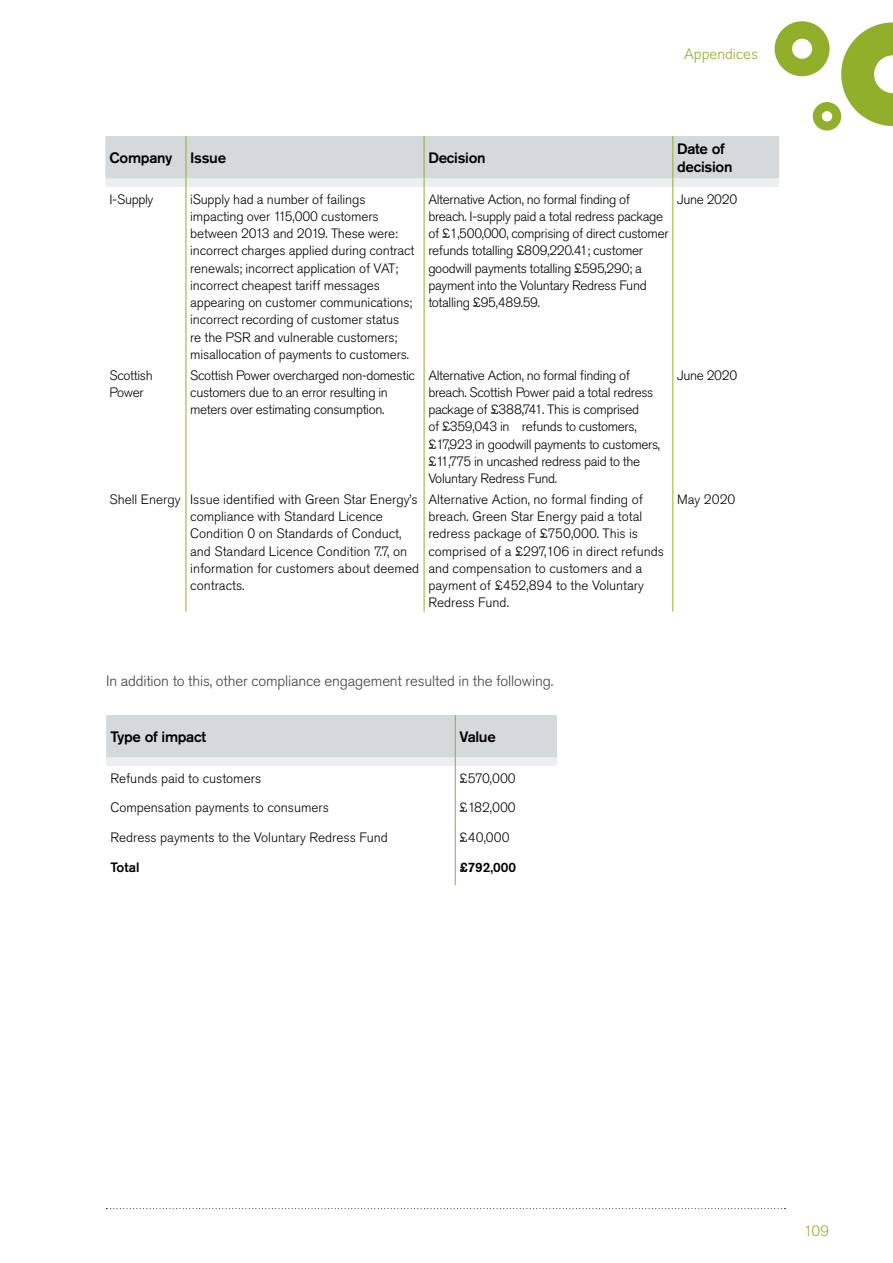
<style>
.page{position:relative;width:893px;height:1263px;background:#fff}
.page>*{position:absolute;margin:0;border:0;box-sizing:border-box;transform-origin:0 0}
.t1{font:300 15px "Akzidenz Grotesk Pro";letter-spacing:-.01em;color:#414042}
.t2{font:500 15px/18px "Akzidenz Grotesk Pro";letter-spacing:-.02em;color:#000}
.t3{font:300 15px "Akzidenz Grotesk Pro";color:#92af2b}
.t4{font:300 13.5px/17.2px "Akzidenz Grotesk Pro";letter-spacing:-.01em;color:#000}
.t5{font:500 13.5px "Akzidenz Grotesk Pro";color:#000}
</style>
<div class="page">
<hr style="left:186px;top:187px;width:1px;height:176px;background:#92af2b">
<hr style="left:424px;top:187px;width:1px;height:176px;background:#92af2b">
<hr style="left:673px;top:187px;width:1px;height:176px;background:#92af2b">
<hr style="left:186px;top:363px;width:1px;height:124px;background:#92af2b">
<hr style="left:424px;top:363px;width:1px;height:124px;background:#92af2b">
<hr style="left:673px;top:363px;width:1px;height:124px;background:#92af2b">
<hr style="left:186px;top:487px;width:1px;height:125px;background:#92af2b">
<hr style="left:424px;top:487px;width:1px;height:125px;background:#92af2b">
<hr style="left:673px;top:487px;width:1px;height:125px;background:#92af2b">
<svg style="left:106px;top:715px;width:451px;height:51px;background:#d8dcde"></svg>
<hr style="left:455px;top:766px;width:1px;height:30px;background:#92af2b">
<hr style="left:455px;top:796px;width:1px;height:30px;background:#92af2b">
<svg style="left:455px;top:826px;width:1px;height:29px"></svg>
<hr style="left:455px;top:855px;width:1px;height:30px;background:#92af2b">
<svg style="left:105px;top:21px;width:788px;height:166px"></svg>
<svg style="left:106px;top:1208px;width:679px;height:1px"></svg>
<p class="t3" style="left:684px;top:44px;width:75px">Appendices</p>
<p class="t2" style="left:110px;top:148px;width:64px">Company</p>
<p class="t2" style="left:190px;top:148px;width:37px">Issue</p>
<p class="t2" style="left:428px;top:148px;width:59px">Decision</p>
<p class="t2" style="left:677px;top:139px;width:57px">Date of decision</p>
<p class="t4" style="left:110px;top:190px;width:45px">I-Supply</p>
<p class="t4" style="left:190px;top:190px;width:226px">iSupply had a number of failings impacting over 115,000 customers between 2013 and 2019. These were: incorrect charges applied during contract renewals; incorrect application of VAT; incorrect cheapest tariff messages appearing on customer communications; incorrect recording of customer status<br>re the PSR and vulnerable customers; misallocation of payments to customers.</p>
<p class="t4" style="left:428px;top:190px;width:242px">Alternative Action, no formal finding of breach. I-supply paid a total redress package of £1,500,000, comprising of direct customer refunds totalling £809,220.41; customer goodwill payments totalling £595,290; a payment into the Voluntary Redress Fund totalling £95,489.59.</p>
<p class="t4" style="left:677px;top:190px;width:62px">June 2020</p>
<p class="t4" style="left:110px;top:366px;width:45px">Scottish<br>Power</p>
<p class="t4" style="left:190px;top:366px;width:226px">Scottish Power overcharged non-domestic customers due to an error resulting in meters over estimating consumption.</p>
<p class="t4" style="left:428px;top:366px;width:233px">Alternative Action, no formal finding of breach. Scottish Power paid a total redress package of £388,741. This is comprised<br>of £359,043 in refunds to customers, £17,923 in goodwill payments to customers, £11,775 in uncashed redress paid to the Voluntary Redress Fund.</p>
<p class="t4" style="left:677px;top:366px;width:62px">June 2020</p>
<p class="t4" style="left:110px;top:491px;width:72px">Shell Energy</p>
<p class="t4" style="left:190px;top:491px;width:230px">Issue identified with Green Star Energy’s compliance with Standard Licence Condition 0 on Standards of Conduct, and Standard Licence Condition 7.7, on information for customers about deemed contracts.</p>
<p class="t4" style="left:428px;top:491px;width:237px">Alternative Action, no formal finding of breach. Green Star Energy paid a total redress package of £750,000. This is comprised of a £297,106 in direct refunds and compensation to customers and a payment of £452,894 to the Voluntary Redress Fund.</p>
<p class="t4" style="left:677px;top:491px;width:60px">May 2020</p>
<p class="t1" style="left:106px;top:671px;width:449px">In addition to this, other compliance engagement resulted in the following.</p>
<p class="t2" style="left:110px;top:727px;width:97px">Type of impact</p>
<p class="t2" style="left:459px;top:727px;width:38px">Value</p>
<p class="t4" style="left:110px;top:769px;width:152px">Refunds paid to customers</p>
<p class="t4" style="left:459px;top:769px;width:58px">£570,000</p>
<p class="t4" style="left:110px;top:799px;width:220px">Compensation payments to consumers</p>
<p class="t4" style="left:459px;top:799px;width:58px">£182,000</p>
<p class="t4" style="left:110px;top:829px;width:279px">Redress payments to the Voluntary Redress Fund</p>
<p class="t4" style="left:459px;top:829px;width:52px">£40,000</p>
<p class="t5" style="left:110px;top:858px;width:31px">Total</p>
<p class="t5" style="left:459px;top:858px;width:58px">£792,000</p>
<p class="t3" style="left:804px;top:1221px;width:27px">109</p>
</div>
